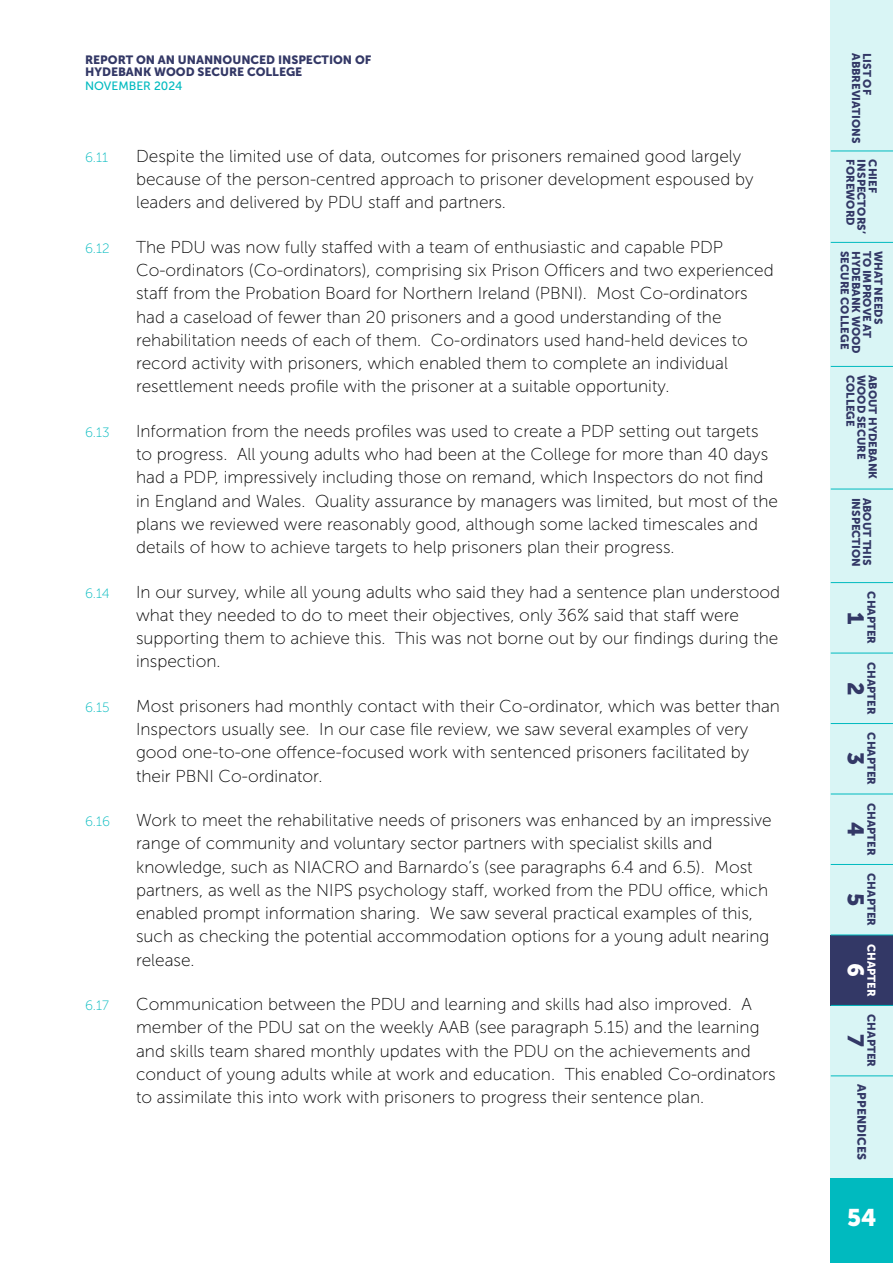
<style>
.page{position:relative;width:893px;height:1263px;background:#fff}
.page>*{position:absolute;margin:0;border:0;box-sizing:border-box;transform-origin:0 0}
.t1{font:24px "Museo Sans 900";color:#fff}
.t2{font:22.5px "Museo Sans 900";color:#333866}
.t3{font:22.5px "Museo Sans 900";color:#fff}
.P_-_Body_Numbered_6{font:17.25px/23.2px "Museo Sans 100";color:#000}
.P_-_Body_Numbered_6-2{font:13.5px "Museo Sans 100";color:#00babf}
.t4{font:12px/12px "Museo Sans 900";color:#333866}
.t5{font:12px "Museo Sans 500";color:#00babf}
.t6{font:11.25px "Museo Sans 900";color:#333866}
.t7{font:11.25px "Museo Sans 900";color:#fff}
</style>
<div class="page">
<div style="left:831px;top:1178px;width:62px;height:85px;background:#00babf"></div>
<div style="left:831px;top:0;width:62px;height:1178px;background:#d9f5f5"></div>
<div style="left:831px;top:935px;width:62px;height:70px;background:#333866"></div>
<hr style="left:831px;top:151px;width:62px;height:1px;background:#00babf">
<hr style="left:831px;top:242px;width:62px;height:1px;background:#00babf">
<hr style="left:831px;top:366px;width:62px;height:1px;background:#00babf">
<hr style="left:831px;top:489px;width:62px;height:1px;background:#00babf">
<hr style="left:831px;top:582px;width:62px;height:1px;background:#00babf">
<hr style="left:831px;top:653px;width:62px;height:1px;background:#00babf">
<hr style="left:831px;top:723px;width:62px;height:1px;background:#00babf">
<hr style="left:831px;top:794px;width:62px;height:1px;background:#00babf">
<hr style="left:831px;top:864px;width:62px;height:1px;background:#00babf">
<hr style="left:831px;top:935px;width:62px;height:1px;background:#00babf">
<hr style="left:831px;top:1005px;width:62px;height:1px;background:#00babf">
<hr style="left:831px;top:1075px;width:62px;height:1px;background:#00babf">
<p class="t4" style="left:85px;top:54px;width:288px">REPORT ON AN UNANNOUNCED INSPECTION OF<br>HYDEBANK WOOD SECURE COLLEGE</p>
<p class="t5" style="left:85px;top:79px;width:99px">NOVEMBER 2024</p>
<p class="P_-_Body_Numbered_6-2" style="left:85px;top:150px;width:24px">6.11</p>
<p class="P_-_Body_Numbered_6" style="left:136px;top:144px;width:619px">Despite the limited use of data, outcomes for prisoners remained good largely because of the person-centred approach to prisoner development espoused by leaders and delivered by PDU staff and partners.</p>
<p class="P_-_Body_Numbered_6-2" style="left:85px;top:241px;width:26px">6.12</p>
<p class="P_-_Body_Numbered_6" style="left:136px;top:235px;width:639px">The PDU was now fully staffed with a team of enthusiastic and capable PDP Co-ordinators (Co-ordinators), comprising six Prison Officers and two experienced staff from the Probation Board for Northern Ireland (PBNI). Most Co-ordinators had a caseload of fewer than 20 prisoners and a good understanding of the rehabilitation needs of each of them. Co-ordinators used hand-held devices to record activity with prisoners, which enabled them to complete an individual resettlement needs profile with the prisoner at a suitable opportunity.</p>
<p class="P_-_Body_Numbered_6-2" style="left:85px;top:425px;width:26px">6.13</p>
<p class="P_-_Body_Numbered_6" style="left:136px;top:419px;width:643px">Information from the needs profiles was used to create a PDP setting out targets to progress. All young adults who had been at the College for more than 40 days had a PDP, impressively including those on remand, which Inspectors do not find in England and Wales. Quality assurance by managers was limited, but most of the plans we reviewed were reasonably good, although some lacked timescales and details of how to achieve targets to help prisoners plan their progress.</p>
<p class="P_-_Body_Numbered_6-2" style="left:85px;top:586px;width:26px">6.14</p>
<p class="P_-_Body_Numbered_6" style="left:136px;top:580px;width:645px">In our survey, while all young adults who said they had a sentence plan understood what they needed to do to meet their objectives, only 36% said that staff were supporting them to achieve this. This was not borne out by our findings during the inspection.</p>
<p class="P_-_Body_Numbered_6-2" style="left:85px;top:700px;width:26px">6.15</p>
<p class="P_-_Body_Numbered_6" style="left:136px;top:694px;width:645px">Most prisoners had monthly contact with their Co-ordinator, which was better than Inspectors usually see. In our case file review, we saw several examples of very good one-to-one offence-focused work with sentenced prisoners facilitated by their PBNI Co-ordinator.</p>
<p class="P_-_Body_Numbered_6-2" style="left:85px;top:814px;width:26px">6.16</p>
<p class="P_-_Body_Numbered_6" style="left:136px;top:809px;width:637px">Work to meet the rehabilitative needs of prisoners was enhanced by an impressive range of community and voluntary sector partners with specialist skills and knowledge, such as NIACRO and Barnardo’s (see paragraphs 6.4 and 6.5). Most partners, as well as the NIPS psychology staff, worked from the PDU office, which enabled prompt information sharing. We saw several practical examples of this, such as checking the potential accommodation options for a young adult nearing release.</p>
<p class="P_-_Body_Numbered_6-2" style="left:85px;top:998px;width:25px">6.17</p>
<p class="P_-_Body_Numbered_6" style="left:136px;top:993px;width:641px">Communication between the PDU and learning and skills had also improved. A member of the PDU sat on the weekly AAB (see paragraph 5.15) and the learning and skills team shared monthly updates with the PDU on the achievements and conduct of young adults while at work and education. This enabled Co-ordinators to assimilate this into work with prisoners to progress their sentence plan.</p>
<p class="t6" style="left:862px;top:53px;width:92px;rotate:90deg">ABBREVIATIONS</p>
<p class="t6" style="left:874px;top:53px;width:43px;rotate:90deg">LIST OF</p>
<p class="t6" style="left:857px;top:159px;width:68px;rotate:90deg">FOREWORD</p>
<p class="t6" style="left:868px;top:159px;width:76px;rotate:90deg">INSPECTORS’</p>
<p class="t6" style="left:879px;top:159px;width:35px;rotate:90deg">CHIEF</p>
<p class="t6" style="left:851px;top:251px;width:100px;rotate:90deg">SECURE COLLEGE</p>
<p class="t6" style="left:862px;top:251px;width:104px;rotate:90deg">HYDEBANK WOOD</p>
<p class="t6" style="left:874px;top:251px;width:89px;rotate:90deg">TO IMPROVE AT</p>
<p class="t6" style="left:885px;top:251px;width:75px;rotate:90deg">WHAT NEEDS</p>
<p class="t6" style="left:857px;top:375px;width:53px;rotate:90deg">COLLEGE</p>
<p class="t6" style="left:868px;top:375px;width:86px;rotate:90deg">WOOD SECURE</p>
<p class="t6" style="left:879px;top:375px;width:106px;rotate:90deg">ABOUT HYDEBANK</p>
<p class="t6" style="left:862px;top:497px;width:71px;rotate:90deg">INSPECTION</p>
<p class="t6" style="left:874px;top:497px;width:70px;rotate:90deg">ABOUT THIS</p>
<p class="t6" style="left:878px;top:591px;width:54px;rotate:90deg">CHAPTER</p>
<h2 class="t2" style="left:868px;top:612px;width:14px;rotate:90deg">1</h2>
<p class="t6" style="left:878px;top:662px;width:54px;rotate:90deg">CHAPTER</p>
<h2 class="t2" style="left:868px;top:681px;width:15px;rotate:90deg">2</h2>
<p class="t6" style="left:878px;top:732px;width:54px;rotate:90deg">CHAPTER</p>
<h2 class="t2" style="left:868px;top:752px;width:15px;rotate:90deg">3</h2>
<p class="t6" style="left:878px;top:803px;width:54px;rotate:90deg">CHAPTER</p>
<h2 class="t2" style="left:868px;top:822px;width:16px;rotate:90deg">4</h2>
<p class="t6" style="left:878px;top:873px;width:54px;rotate:90deg">CHAPTER</p>
<h2 class="t2" style="left:868px;top:893px;width:15px;rotate:90deg">5</h2>
<p class="t7" style="left:878px;top:944px;width:54px;rotate:90deg">CHAPTER</p>
<h2 class="t3" style="left:868px;top:963px;width:15px;rotate:90deg">6</h2>
<p class="t6" style="left:878px;top:1014px;width:54px;rotate:90deg">CHAPTER</p>
<h2 class="t2" style="left:868px;top:1034px;width:14px;rotate:90deg">7</h2>
<p class="t4" style="left:868px;top:1084px;width:77px;rotate:90deg">APPENDICES</p>
<h1 class="t1" style="left:847px;top:1204px;width:31px">54</h1>
</div>
